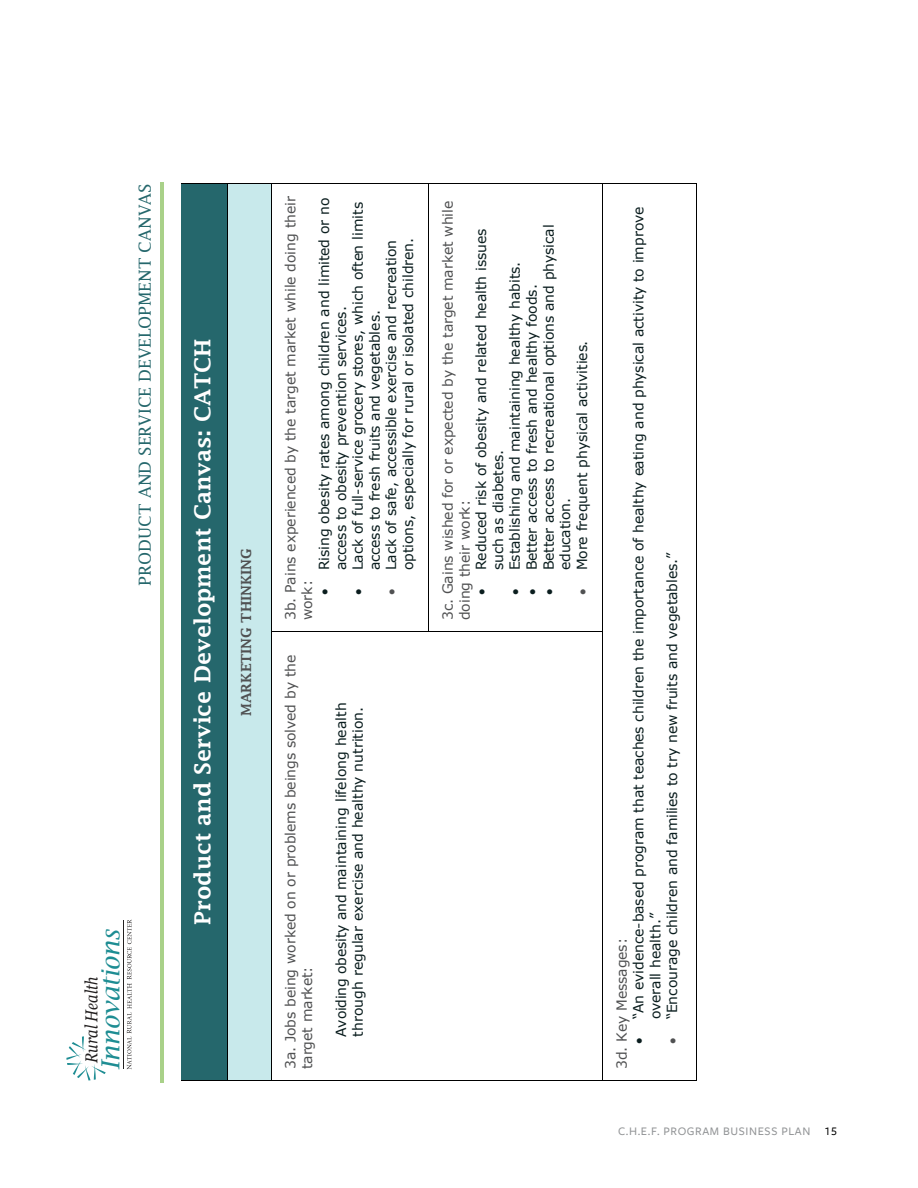
<style>
.page{position:relative;width:918px;height:1188px;background:#fff}
.page>*{position:absolute;margin:0;border:0;box-sizing:border-box;transform-origin:0 0}
.t1{font:italic 25.05px "Lucida Bright";color:#1e8d93}
.t2{font:600 22.2px "Lucida Fax";letter-spacing:-.005em;color:#fff}
.t3{font:italic 17.4px "Georgia";color:#221f1f;scale:.84 1}
.t4{font:16.65px "Lucida Fax";color:#25676c}
.t5{font:13.95px/17px "Verdana";letter-spacing:-.005em;color:#0a1d1e}
.t6{font:13.95px/16.6px "Verdana";letter-spacing:-.005em;color:#505152}
.t7{font:600 13.95px "Lucida Fax";letter-spacing:-.005em;color:#505152}
.t8{font:500 12px "Freight Sans Pro";letter-spacing:.05em;color:#939597}
.s1{color:#505152}
.s2{color:#000}
</style>
<div class="page">
<hr style="left:160px;top:182px;width:4px;height:901px;background:#a9d189">
<svg style="left:66px;top:1036px;width:40px;height:45px"></svg>
<svg style="left:127px;top:920px;width:5px;height:149px"></svg>
<hr style="left:123px;top:920px;width:1px;height:149px;background:#221f1f">
<div style="left:181px;top:184px;width:46px;height:896px;background:#25676c"></div>
<hr style="left:182px;top:1080px;width:45px;height:1px;background:#000">
<hr style="left:182px;top:183px;width:45px;height:1px;background:#000">
<div style="left:228px;top:184px;width:43px;height:896px;background:#c8e9eb"></div>
<hr style="left:227px;top:184px;width:1px;height:896px;background:#000">
<hr style="left:238px;top:1080px;width:33px;height:1px;background:#000">
<hr style="left:238px;top:183px;width:33px;height:1px;background:#000">
<hr style="left:271px;top:632px;width:1px;height:448px;background:#000">
<hr style="left:271px;top:184px;width:1px;height:447px;background:#000">
<hr style="left:282px;top:1080px;width:146px;height:1px;background:#000">
<hr style="left:282px;top:631px;width:146px;height:1px;background:#000">
<hr style="left:282px;top:183px;width:146px;height:1px;background:#000">
<hr style="left:428px;top:184px;width:1px;height:447px;background:#000">
<hr style="left:439px;top:1080px;width:163px;height:1px;background:#000">
<hr style="left:439px;top:631px;width:163px;height:1px;background:#000">
<hr style="left:439px;top:183px;width:163px;height:1px;background:#000">
<hr style="left:602px;top:632px;width:1px;height:448px;background:#000">
<hr style="left:602px;top:184px;width:1px;height:447px;background:#000">
<hr style="left:613px;top:1080px;width:83px;height:1px;background:#000">
<hr style="left:696px;top:184px;width:1px;height:896px;background:#000">
<hr style="left:613px;top:183px;width:83px;height:1px;background:#000">
<p class="t4" style="left:135px;top:586px;width:403px;rotate:-90deg">PRODUCT AND SERVICE DEVELOPMENT CANVAS</p>
<h1 class="t1" style="left:96px;top:1070px;width:142px;rotate:-90deg">Innovations</h1>
<p class="t3" style="left:79px;top:1063px;width:104px;rotate:-90deg">Rural Health</p>
<h2 class="t2" style="left:190px;top:925px;width:587px;rotate:-90deg">Product and Service Development Canvas: CATCH</h2>
<p class="t7" style="left:238px;top:716px;width:169px;rotate:-90deg">MARKETING THINKING</p>
<p class="t6" style="left:282px;top:620px;width:426px;rotate:-90deg">3b. Pains experienced by the target market while doing their work:</p>
<p class="t5" style="left:316px;top:570px;width:374px;text-indent:-25px;rotate:-90deg">• Rising obesity rates among children and limited or no access to obesity prevention services.</p>
<p class="t5" style="left:349px;top:570px;width:370px;text-indent:-25px;rotate:-90deg">• Lack of full-service grocery stores, which often limits access to fresh fruits and vegetables.</p>
<p class="t5" style="left:383px;top:595px;width:359px;text-align:right;rotate:-90deg"><span class="s1">•</span> Lack of safe, accessible exercise and recreation options, especially for rural or isolated children.</p>
<p class="t6" style="left:282px;top:1069px;width:416px;rotate:-90deg">3a. Jobs being worked on or problems beings solved by the target market:</p>
<p class="t5" style="left:333px;top:1037px;width:336px;rotate:-90deg">Avoiding obesity and maintaining lifelong health through regular exercise and healthy nutrition.</p>
<p class="t6" style="left:439px;top:620px;width:421px;rotate:-90deg">3c. Gains wished for or expected by the target market while doing their work:</p>
<p class="t5" style="left:540px;top:570px;width:347px;text-indent:-25px;rotate:-90deg">• Better access to recreational options and physical education.</p>
<p class="t5" style="left:473px;top:570px;width:343px;text-indent:-25px;rotate:-90deg">• Reduced risk of obesity and related health issues such as diabetes.</p>
<p class="t5" style="left:506px;top:595px;width:335px;rotate:-90deg">• Establishing and maintaining healthy habits.</p>
<p class="t5" style="left:523px;top:595px;width:312px;rotate:-90deg">• Better access to fresh and healthy foods.</p>
<p class="t5" style="left:574px;top:595px;width:256px;rotate:-90deg"><span class="s1">•</span> More frequent physical activities.</p>
<p class="t5" style="left:630px;top:1019px;width:814px;text-indent:-25px;rotate:-90deg">• “An evidence-based program that teaches children the importance of healthy eating and physical activity to improve overall health.”</p>
<p class="t5" style="left:664px;top:1044px;width:494px;rotate:-90deg"><span class="s1">•</span> “Encourage children and families to try new fruits and vegetables.”</p>
<p class="t6" style="left:613px;top:1069px;width:133px;rotate:-90deg">3d. Key Messages:</p>
<p class="t8" style="left:618px;top:1123px;width:220px">C.H.E.F. PROGRAM BUSINESS PLAN <span class="s2">15</span></p>
</div>
